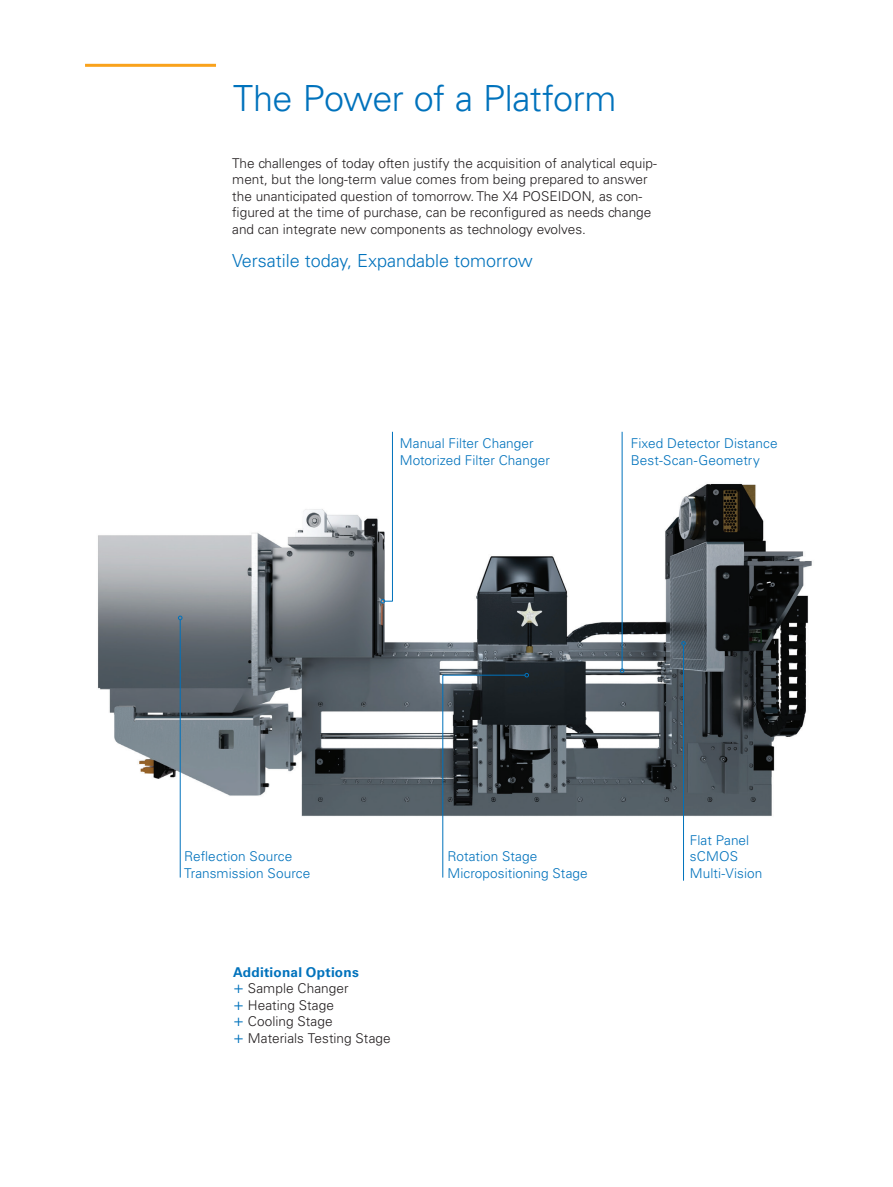
<style>
.page{position:relative;width:893px;height:1187px;background:#fff}
.page>*{position:absolute;margin:0;border:0;box-sizing:border-box;transform-origin:0 0}
.t1{font:300 36px "Univers LT Std";letter-spacing:-.015em;color:#0072bc}
.t2{font:300 18px "Univers LT Std";color:#0072bc}
.Sub-headline{font:300 13.5px/16.5px "Univers LT Std";color:#231f20}
.Sub-headline-2{font:300 13.5px/16.5px "Univers LT Std";letter-spacing:.005em;color:#0072bc}
.s1{font-weight:700;color:#0072bc}
.s2{font-size:16.5px;color:#0072bc}
</style>
<div class="page">
<img style="left:98px;top:431px;width:714px;height:450px">
<hr style="left:180px;top:619px;width:1px;height:258px;background:#0072bc">
<svg style="left:178px;top:615px;width:4px;height:5px"></svg>
<hr style="left:683px;top:645px;width:1px;height:235px;background:#0072bc">
<svg style="left:681px;top:641px;width:5px;height:4px"></svg>
<svg style="left:442px;top:673px;width:87px;height:205px"></svg>
<hr style="left:622px;top:432px;width:1px;height:236px;background:#0072bc">
<svg style="left:620px;top:668px;width:4px;height:5px"></svg>
<svg style="left:381px;top:431px;width:12px;height:172px"></svg>
<hr style="left:85px;top:64px;width:131px;height:3px;background:#f9a21c">
<p class="t1" style="left:233px;top:77px;width:385px">The Power of a Platform</p>
<p class="Sub-headline" style="left:232px;top:155px;width:426px">The challenges of today often justify the acquisition of analytical equip&shy;ment, but the long-term value comes from being prepared to answer the unanticipated question of tomorrow. The X4 POSEIDON, as con&shy;figured at the time of purchase, can be reconfigured as needs change and can integrate new components as technology evolves.</p>
<p class="t2" style="left:232px;top:249px;width:302px">Versatile today, Expandable tomorrow</p>
<p class="Sub-headline-2" style="left:400px;top:435px;width:152px">Manual Filter Changer<br>Motorized Filter Changer</p>
<p class="Sub-headline-2" style="left:631px;top:435px;width:148px">Fixed Detector Distance<br>Best-Scan-Geometry</p>
<p class="Sub-headline-2" style="left:184px;top:848px;width:128px">Reflection Source<br>Transmission Source</p>
<p class="Sub-headline" style="left:233px;top:963px;width:159px"><span class="s1">Additional Options<br></span><span class="s2">+</span> Sample Changer<br><span class="s2">+</span> Heating Stage<br><span class="s2">+</span> Cooling Stage<br><span class="s2">+</span> Materials Testing Stage</p>
<p class="Sub-headline-2" style="left:447px;top:848px;width:142px">Rotation Stage<br>Micropositioning Stage</p>
<p class="Sub-headline-2" style="left:690px;top:831px;width:74px">Flat Panel sCMOS<br>Multi-Vision</p>
</div>
